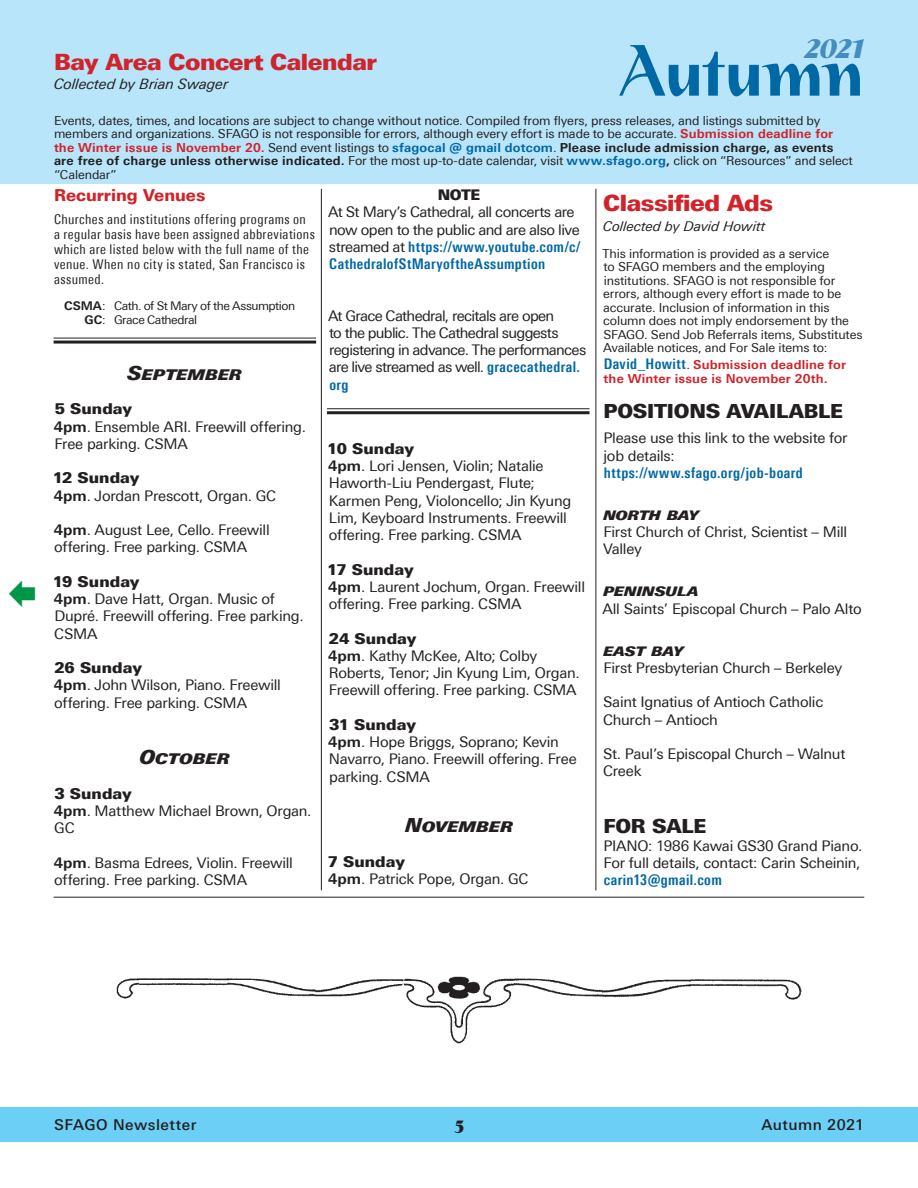
<style>
.page{position:relative;width:918px;height:1188px;background:#fff}
.page>*{position:absolute;margin:0;border:0;box-sizing:border-box;transform-origin:0 0}
.t1{font:700 72px "Arjorie Mix UT";letter-spacing:-.02em;color:#0068a5}
.t2{font:italic 900 27px "Arjorie Mix UT";color:#468dbf}
.t3{font:900 22.5px "Univers Next Pro";letter-spacing:-.02em;color:#d1232a}
.t4{font:900 19.5px "Univers Next Pro";letter-spacing:-.015em;color:#231f20}
.t5{font:italic 900 19.5px "Univers Next Pro";letter-spacing:-.01em;color:#231f20}
.t6{font:900 18px "Arjorie Mix UT";color:#231f20}
.t7{font:italic 900 17.4px "Univers Next Pro";letter-spacing:-.025em;color:#231f20}
.t8{font:800 16.5px "Univers Next Pro";color:#d1232a}
.t9{font:900 15px "Univers Next Pro";letter-spacing:.005em;color:#231f20}
.t10{font:500 15px "Univers Next Pro";letter-spacing:.03em;color:#231f20}
.t11{font:14.7px/17.2px "Univers Next Pro";letter-spacing:-.02em;color:#231f20}
.t12{font:14.7px/17.2px "Univers Next Pro";letter-spacing:-.045em;color:#231f20}
.t13{font:700 condensed 14.7px "Univers Next Pro";letter-spacing:.03em;color:#0068a5}
.t14{font:900 14.7px "Univers Next Pro";color:#231f20}
.t15{font:italic 14.4px "Univers Next Pro";letter-spacing:.005em;color:#231f20}
.t16{font:condensed 13.5px/15px "Univers Next Pro";letter-spacing:.03em;color:#231f20}
.t17{font:italic 13.5px "Univers Next Pro";letter-spacing:.005em;color:#231f20}
.t18{font:12.45px/13.5px "Univers Next Pro";letter-spacing:-.01em;color:#231f20}
.t19{font:700 12.45px/13.5px "Univers Next Pro";letter-spacing:.01em;color:#d1232a}
.t20{font:12px/13.5px "Univers Next Pro";letter-spacing:-.04em;color:#231f20}
.s1{font-weight:700;color:#d1232a}
.s2{font-weight:700;color:#0068a5}
.s3{font-weight:700}
.s4{font-weight:700;font-stretch:condensed;color:#0068a5}
.s5{font-stretch:condensed;font-size:14.7px;color:#0068a5}
.s6{font-weight:400;color:#231f20}
</style>
<div class="page">
<div style="left:0;top:0;width:918px;height:184px;background:#b9e5fa"></div>
<div style="left:0;top:1107px;width:918px;height:35px;background:#6bcff6"></div>
<hr style="left:54px;top:338px;width:262px;height:1px;background:#231f20">
<hr style="left:54px;top:341px;width:262px;height:3px;background:#231f20">
<hr style="left:596px;top:189px;width:1px;height:701px;background:#231f20">
<hr style="left:321px;top:189px;width:1px;height:701px;background:#231f20">
<hr style="left:327px;top:408px;width:262px;height:1px;background:#231f20">
<hr style="left:327px;top:411px;width:262px;height:3px;background:#231f20">
<hr style="left:54px;top:897px;width:810px;height:1px;background:#231f20">
<img style="left:116px;top:976px;width:686px;height:68px">
<h2 class="t2" style="left:804px;top:31px;width:61px">2021</h2>
<h1 class="t1" style="left:620px;top:24px;width:246px">Autumn</h1>
<h3 class="t3" style="left:54px;top:48px;width:325px">Bay Area Concert Calendar</h3>
<p class="t15" style="left:54px;top:76px;width:176px">Collected by Brian Swager</p>
<p class="t18" style="left:54px;top:114px;width:800px">Events, dates, times, and locations are subject to change without notice. Compiled from flyers, press releases, and listings submitted by members and organizations. SFAGO is not responsible for errors, although every effort is made to be accurate. <span class="s1">Submission deadline for the Winter issue is November 20.</span> Send event listings to <span class="s2">sfagocal @ gmail dotcom</span>. <span class="s3">Please include admission charge, as events are free of charge unless otherwise indicated.</span> For the most up-to-date calendar, visit <span class="s2">www.sfago.org</span><span class="s3">,</span> click on “Resources” and select “Calendar”</p>
<p class="t8" style="left:54px;top:185px;width:153px">Recurring Venues</p>
<p class="t16" style="left:54px;top:211px;width:262px">Churches and institutions offering programs on a regular basis have been assigned abbreviations which are listed below with the full name of the venue. When no city is stated, San Francisco is assumed.</p>
<p class="t14" style="left:438px;top:186px;width:44px">NOTE</p>
<p class="t11" style="left:328px;top:203px;width:254px">At St Mary’s Cathedral, all concerts are now open to the public and are also live streamed at <span class="s4">https://www.youtube.com/c/ CathedralofStMaryoftheAssumption</span></p>
<p class="t12" style="left:328px;top:307px;width:260px">At Grace Cathedral, recitals are open<br>to the public. The Cathedral suggests registering in advance. The performances are live streamed as well. <span class="s4">gracecathedral. org</span></p>
<h3 class="t3" style="left:603px;top:189px;width:171px">Classified Ads</h3>
<p class="t17" style="left:603px;top:218px;width:164px">Collected by David Howitt</p>
<p class="t18" style="left:603px;top:247px;width:262px">This information is provided as a service<br>to SFAGO members and the employing institutions. SFAGO is not responsible for errors, although every effort is made to be accurate. Inclusion of information in this column does not imply endorsement by the SFAGO. Send Job Referrals items, Substitutes Available notices, and For Sale items to:</p>
<p class="t19" style="left:604px;top:358px;width:244px"><span class="s5">David_Howitt</span><span class="s6">.</span> Submission deadline for the Winter issue is November 20th.</p>
<p class="t20" style="left:85px;top:299px;width:212px;text-indent:-20px"><span class="s3">CSMA</span>: Cath. of St Mary of the Assumption<br><span class="s3">GC</span>: Grace Cathedral</p>
<h3 class="t5" style="left:128px;top:361px;width:117px">September</h3>
<p class="t9" style="left:55px;top:400px;width:79px">5 Sunday</p>
<p class="t11" style="left:54px;top:418px;width:254px"><span class="s3">4pm</span>. Ensemble ARI. Freewill offering.<br>Free parking. CSMA</p>
<p class="t9" style="left:53px;top:469px;width:88px">12 Sunday</p>
<p class="t11" style="left:54px;top:487px;width:224px"><span class="s3">4pm</span>. Jordan Prescott, Organ. GC</p>
<p class="t11" style="left:54px;top:521px;width:218px"><span class="s3">4pm</span>. August Lee, Cello. Freewill offering. Free parking. CSMA</p>
<p class="t9" style="left:53px;top:572px;width:88px">19 Sunday</p>
<p class="t11" style="left:54px;top:590px;width:251px"><span class="s3">4pm</span>. Dave Hatt, Organ. Music of<br>Dupré. Freewill offering. Free parking.<br>CSMA</p>
<p class="t9" style="left:54px;top:659px;width:89px">26 Sunday</p>
<p class="t11" style="left:54px;top:677px;width:229px"><span class="s3">4pm</span>. John Wilson, Piano. Freewill offering. Free parking. CSMA</p>
<h3 class="t5" style="left:140px;top:745px;width:92px">October</h3>
<p class="t9" style="left:55px;top:784px;width:79px">3 Sunday</p>
<p class="t11" style="left:54px;top:802px;width:259px"><span class="s3">4pm</span>. Matthew Michael Brown, Organ.<br>GC</p>
<p class="t11" style="left:54px;top:854px;width:241px"><span class="s3">4pm</span>. Basma Edrees, Violin. Freewill offering. Free parking. CSMA</p>
<h3 class="t4" style="left:604px;top:399px;width:87px">Pos itions</h3>
<h3 class="t4" style="left:727px;top:399px;width:64px">Ava ilable</h3>
<p class="t11" style="left:603px;top:429px;width:246px">Please use this link to the website for job details:</p>
<p class="t13" style="left:604px;top:464px;width:200px">https://www.sfago.org/job-board</p>
<p class="t7" style="left:604px;top:503px;width:98px">North Bay</p>
<p class="t11" style="left:603px;top:523px;width:246px">First Church of Christ, Scientist – Mill<br>Valley</p>
<p class="t7" style="left:604px;top:579px;width:97px">Peninsula</p>
<p class="t11" style="left:603px;top:600px;width:261px">All Saints’ Episcopal Church – Palo Alto</p>
<p class="t7" style="left:604px;top:639px;width:82px">East Bay</p>
<p class="t11" style="left:603px;top:659px;width:240px">First Presbyterian Church – Berkeley</p>
<p class="t11" style="left:603px;top:693px;width:222px">Saint Ignatius of Antioch Catholic<br>Church – Antioch</p>
<p class="t11" style="left:603px;top:745px;width:244px">St. Paul’s Episcopal Church – Walnut<br>Creek</p>
<p class="t9" style="left:327px;top:439px;width:88px">10 Sunday</p>
<p class="t11" style="left:328px;top:457px;width:245px"><span class="s3">4pm</span>. Lori Jensen, Violin; Natalie Haworth-Liu Pendergast, Flute; Karmen Peng, Violoncello; Jin Kyung Lim, Keyboard Instruments. Freewill offering. Free parking. CSMA</p>
<p class="t9" style="left:327px;top:560px;width:88px">17 Sunday</p>
<p class="t11" style="left:328px;top:578px;width:258px"><span class="s3">4pm</span>. Laurent Jochum, Organ. Freewill offering. Free parking. CSMA</p>
<p class="t9" style="left:329px;top:629px;width:89px">24 Sunday</p>
<p class="t11" style="left:328px;top:647px;width:253px"><span class="s3">4pm</span>. Kathy McKee, Alto; Colby<br>Roberts, Tenor; Jin Kyung Lim, Organ.<br>Freewill offering. Free parking. CSMA</p>
<p class="t9" style="left:329px;top:715px;width:89px">31 Sunday</p>
<p class="t11" style="left:328px;top:733px;width:250px"><span class="s3">4pm</span>. Hope Briggs, Soprano; Kevin<br>Navarro, Piano. Freewill offering. Free parking. CSMA</p>
<h3 class="t5" style="left:406px;top:813px;width:110px">November</h3>
<p class="t9" style="left:328px;top:852px;width:79px">7 Sunday</p>
<p class="t11" style="left:328px;top:870px;width:202px"><span class="s3">4pm</span>. Patrick Pope, Organ. GC</p>
<h3 class="t4" style="left:604px;top:814px;width:104px">FOR SALE</h3>
<p class="t11" style="left:603px;top:837px;width:261px">PIANO: 1986 Kawai GS30 Grand Piano.<br>For full details, contact: Carin Scheinin,</p>
<p class="t13" style="left:604px;top:871px;width:120px">carin13@gmail.com</p>
<p class="t10" style="left:54px;top:1116px;width:144px">SFAGO Newsletter</p>
<p class="t10" style="left:761px;top:1116px;width:104px">Autumn 2021</p>
<p class="t6" style="left:454px;top:1115px;width:11px">5</p>
</div>
